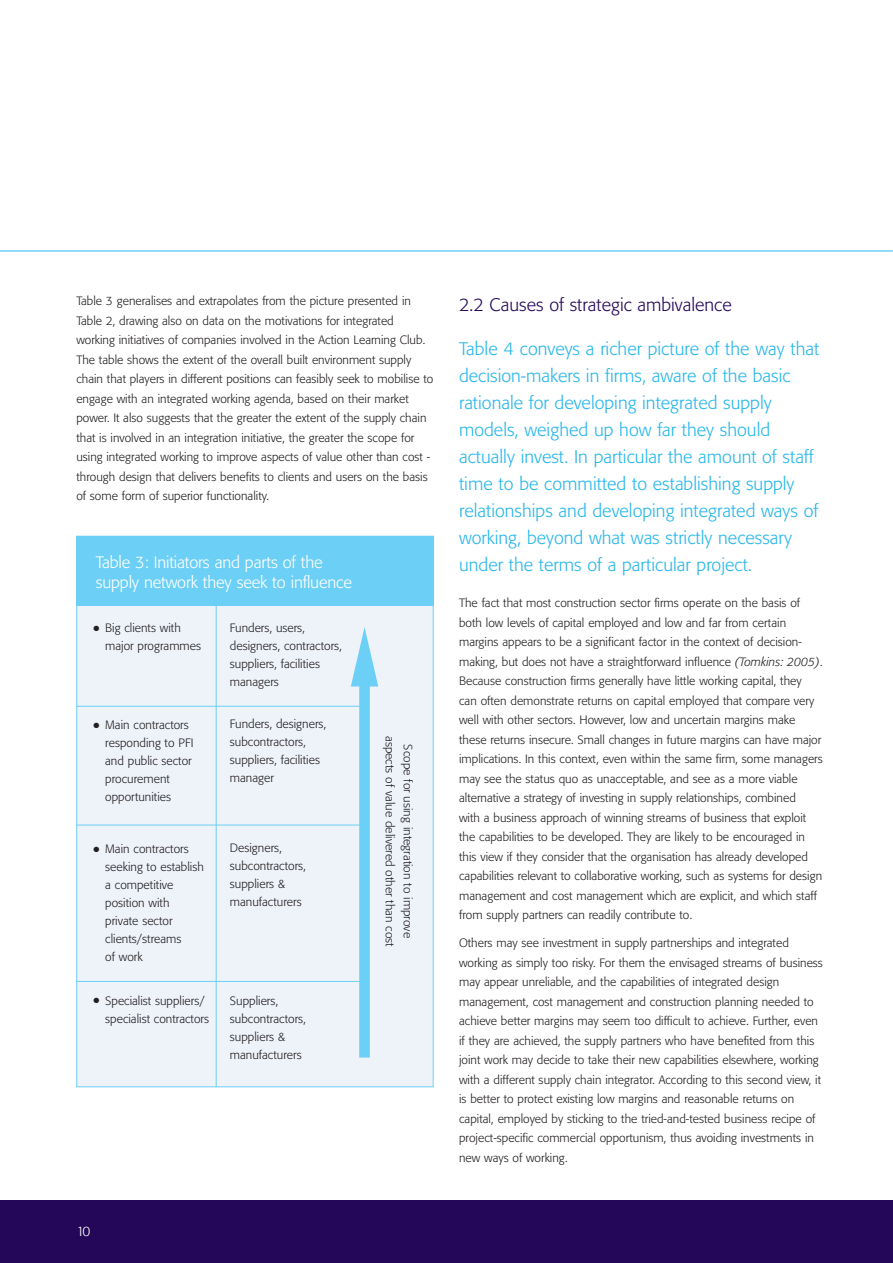
<style>
.page{position:relative;width:893px;height:1263px;background:#fff}
.page>*{position:absolute;margin:0;border:0;box-sizing:border-box;transform-origin:0 0}
.t1{font:300 18px/27px "Formata BQ";color:#28b7ea}
.t2{font:300 18px "Formata BQ";color:#250759}
.t3{font:300 16.5px/19.5px "Formata BQ";letter-spacing:-.01em;color:#fff}
.t4{font:300 13.5px "Formata BQ";color:#fff}
.t5{font:300 12px/19.5px "Formata BQ";color:#231f20}
.s1{font-style:italic}
</style>
<div class="page">
<div style="left:0;top:1200px;width:892px;height:63px;background:#250759"></div>
<hr style="left:0;top:250px;width:892px;height:2px;background:#6ccff6">
<div style="left:76px;top:535px;width:358px;height:553px;background:#eef3fa"></div>
<div style="left:76px;top:536px;width:357px;height:70px;background:#6ccff6"></div>
<hr style="left:216px;top:605px;width:1px;height:482px;background:#6ccff6">
<svg style="left:351px;top:627px;width:27px;height:431px;background:#b8e4f8"></svg>
<p class="t5" style="left:76px;top:292px;width:359px">Table 3 generalises and extrapolates from the picture presented in Table 2, drawing also on data on the motivations for integrated working initiatives of companies involved in the Action Learning Club.<br>The table shows the extent of the overall built environment supply chain that players in different positions can feasibly seek to mobilise to engage with an integrated working agenda, based on their market power. It also suggests that the greater the extent of the supply chain that is involved in an integration initiative, the greater the scope for using integrated working to improve aspects of value other than cost - through design that delivers benefits to clients and users on the basis of some form of superior functionality.</p>
<h1 class="t2" style="left:459px;top:297px;width:274px">2.2 Causes of strategic ambivalence</h1>
<p class="t1" style="left:459px;top:337px;width:361px">Table 4 conveys a richer picture of the way that decision-makers in firms, aware of the basic rationale for developing integrated supply models, weighed up how far they should actually invest. In particular the amount of staff time to be committed to establishing supply relationships and developing integrated ways of working, beyond what was strictly necessary under the terms of a particular project.</p>
<p class="t5" style="left:459px;top:594px;width:365px">The fact that most construction sector firms operate on the basis of both low levels of capital employed and low and far from certain margins appears to be a significant factor in the context of decision&shy;making, but does not have a straightforward influence <span class="s1">(Tomkins: 2005)</span>.<br>Because construction firms generally have little working capital, they<br>can often demonstrate returns on capital employed that compare very well with other sectors. However, low and uncertain margins make these returns insecure. Small changes in future margins can have major implications. In this context, even within the same firm, some managers may see the status quo as unacceptable, and see as a more viable alternative a strategy of investing in supply relationships, combined<br>with a business approach of winning streams of business that exploit the capabilities to be developed. They are likely to be encouraged in this view if they consider that the organisation has already developed capabilities relevant to collaborative working, such as systems for design management and cost management which are explicit, and which staff from supply partners can readily contribute to.</p>
<p class="t5" style="left:459px;top:934px;width:365px">Others may see investment in supply partnerships and integrated working as simply too risky. For them the envisaged streams of business may appear unreliable, and the capabilities of integrated design management, cost management and construction planning needed to achieve better margins may seem too difficult to achieve. Further, even if they are achieved, the supply partners who have benefited from this joint work may decide to take their new capabilities elsewhere, working with a different supply chain integrator. According to this second view, it is better to protect existing low margins and reasonable returns on capital, employed by sticking to the tried-and-tested business recipe of project-specific commercial opportunism, thus avoiding investments in new ways of working.</p>
<h2 class="t3" style="left:96px;top:554px;width:258px">Table 3: Initiators and parts of the supply network they seek to influence</h2>
<p class="t5" style="left:105px;top:620px;width:97px;line-height:18px;text-indent:-12px">● Big clients with major programmes</p>
<p class="t5" style="left:230px;top:620px;width:114px;line-height:18px">Funders, users, designers, contractors, suppliers, facilities managers</p>
<p class="t5" style="left:230px;top:716px;width:98px;line-height:18px">Funders, designers, subcontractors, suppliers, facilities manager</p>
<p class="t5" style="left:105px;top:717px;width:90px;line-height:18px;text-indent:-12px">● Main contractors responding to PFI and public sector procurement opportunities</p>
<p class="t5" style="left:416px;top:736px;width:212px;line-height:18px;text-align:center;rotate:90deg">Scope for using integration to improve aspects of value delivered other than cost</p>
<p class="t5" style="left:230px;top:840px;width:77px;line-height:18px">Designers, subcontractors, suppliers &amp; manufacturers</p>
<p class="t5" style="left:105px;top:841px;width:100px;line-height:18px;text-indent:-12px">● Main contractors seeking to establish a competitive position with private sector clients/streams<br>of work</p>
<p class="t5" style="left:105px;top:992px;width:105px;line-height:18px;text-indent:-12px">● Specialist suppliers/ specialist contractors</p>
<p class="t5" style="left:230px;top:992px;width:77px;line-height:18px">Suppliers, subcontractors, suppliers &amp; manufacturers</p>
<p class="t4" style="left:76px;top:1225px;width:15px">10</p>
</div>
